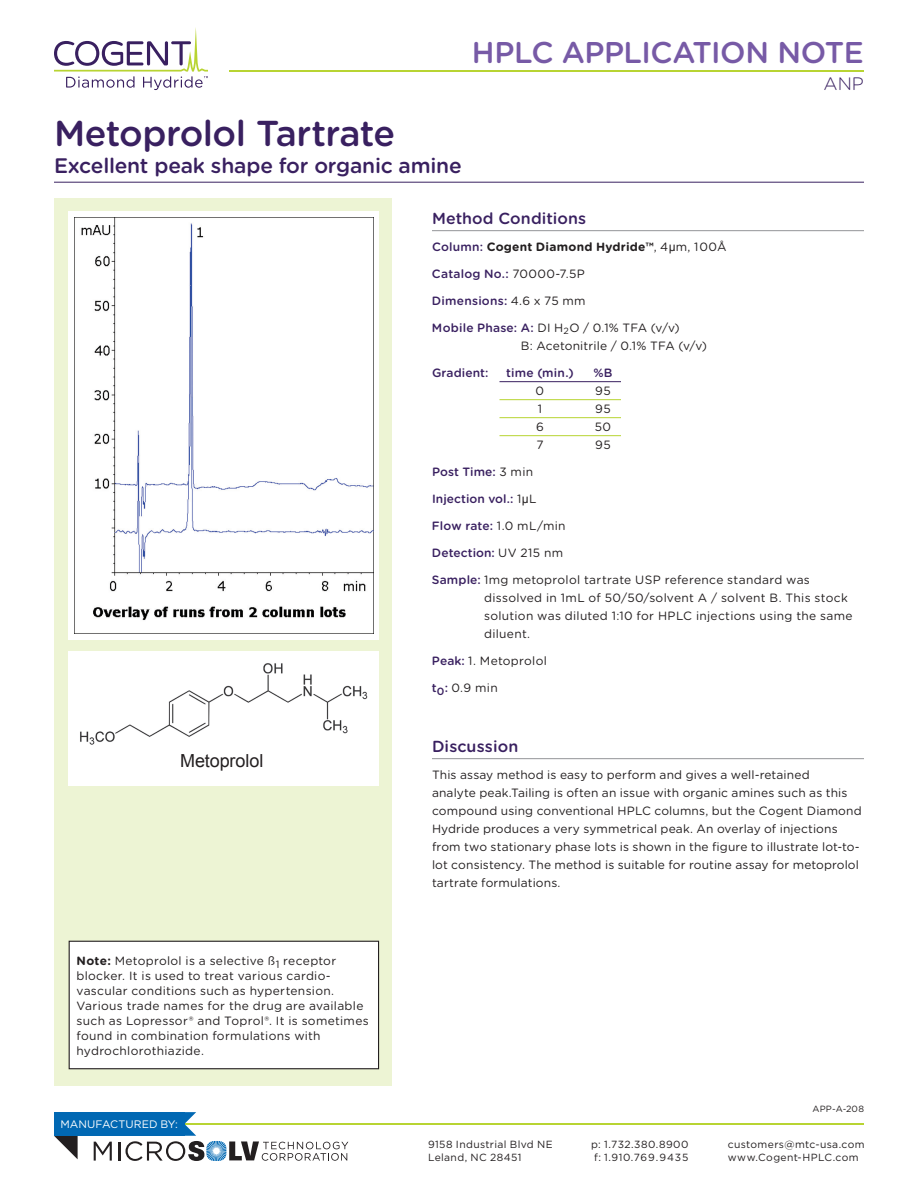
<style>
.page{position:relative;width:918px;height:1188px;background:#fff}
.page>*{position:absolute;margin:0;border:0;box-sizing:border-box;transform-origin:0 0}
.t1{font:500 36px "Gotham Rounded";letter-spacing:-.02em;color:#392060}
.t2{font:500 30px "Gotham Rounded";letter-spacing:-.015em;color:#775aa6}
.t3{font:500 21px "Gotham Rounded";letter-spacing:-.01em;color:#392060}
.t4{font:18px "Arial";letter-spacing:-.005em;color:#231f20}
.t5{font:300 18px "Gotham Rounded";color:#392060}
.t6{font:500 16.05px "Gotham Rounded";letter-spacing:.005em;color:#392060}
.t7{font:12px/18px "Gotham Rounded";letter-spacing:.015em;color:#231f20}
.t8{font:500 12px "Gotham Rounded";letter-spacing:.01em;color:#392060}
.t9{font:700 12px "Gotham Rounded";letter-spacing:.015em;color:#231f20}
.t10{font:10.8px "Gotham";color:#fff}
.t11{font:10.35px/12.5px "Gotham";letter-spacing:.035em;color:#231f20}
.t12{font:9px "Gotham Rounded";letter-spacing:.015em;color:#231f20}
.s1{font-weight:500;color:#392060}
.s2{font-weight:400}
.s3{font-family:"Arial";font-weight:400}
.s4{font-weight:400;color:#231f20}
.s5{font-family:"Arial";font-weight:400;color:#231f20}
.s6{font-weight:700}
</style>
<div class="page">
<div style="left:54px;top:198px;width:338px;height:887px;background:#edf4d4"></div>
<hr style="left:54px;top:182px;width:810px;height:1px;background:#392060">
<hr style="left:432px;top:230px;width:432px;height:1px;background:#939598">
<hr style="left:500px;top:381px;width:121px;height:1px;background:#392060">
<hr style="left:500px;top:399px;width:121px;height:1px;background:#b8d432">
<hr style="left:500px;top:417px;width:121px;height:1px;background:#b8d432">
<hr style="left:500px;top:435px;width:121px;height:1px;background:#b8d432">
<hr style="left:432px;top:758px;width:432px;height:1px;background:#939598">
<hr style="left:159px;top:1123px;width:705px;height:2px;background:#b8d432">
<svg style="left:54px;top:1136px;width:24px;height:23px"></svg>
<div style="left:54px;top:1112px;width:130px;height:24px;background:#0168b3"></div>
<svg style="left:94px;top:1142px;width:18px;height:19px"></svg>
<svg style="left:118px;top:1112px;width:230px;height:49px"></svg>
<div style="left:68px;top:212px;width:311px;height:428px;background:#fff"></div>
<hr style="left:229px;top:70px;width:635px;height:2px;background:#b8d432">
<svg style="left:54px;top:27px;width:154px;height:63px"></svg>
<div style="left:69px;top:651px;width:310px;height:135px;background:#fff"></div>
<div style="left:69px;top:941px;width:310px;height:128px;background:#fff"></div>
<div style="left:69px;top:941px;width:310px;height:128px;border:1px solid #231f20"></div>
<img style="left:75px;top:217px;width:298px;height:403px">
<img style="left:80px;top:663px;width:288px;height:82px">
<h2 class="t2" style="left:472px;top:31px;width:393px">HPLC APPLICATION NOTE</h2>
<h3 class="t5" style="left:824px;top:72px;width:42px">ANP</h3>
<h1 class="t1" style="left:54px;top:107px;width:343px">Metoprolol Tartrate</h1>
<h3 class="t3" style="left:54px;top:150px;width:409px">Excellent peak shape for organic amine</h3>
<h3 class="t6" style="left:432px;top:207px;width:156px">Method Conditions</h3>
<p class="t9" style="left:432px;top:238px;width:296px"><span class="s1">Column:</span> Cogent Diamond Hydride™<span class="s2">, 4</span><span class="s3">µ</span><span class="s2">m, 1 00Å</span></p>
<p class="t8" style="left:432px;top:265px;width:154px">Catalog No.: <span class="s4">70000-7.5P</span></p>
<p class="t8" style="left:432px;top:292px;width:155px">Dimensions: <span class="s4">4.6 x 75 mm</span></p>
<p class="t7" style="left:521px;top:319px;width:188px;text-indent:-89px"><span class="s1">Mobile Phase: A:</span> DI H<sub>2</sub>O / 0.1% TFA (v/v)<br>B: Acetonitrile / 0.1% TFA (v/v)</p>
<p class="t8" style="left:432px;top:364px;width:58px">Gradient:</p>
<p class="t8" style="left:506px;top:364px;width:69px">time (min.)</p>
<p class="t8" style="left:593px;top:364px;width:21px">%B</p>
<p class="t7" style="left:536px;top:382px;width:10px">0</p>
<p class="t7" style="left:595px;top:382px;width:17px">95</p>
<p class="t7" style="left:538px;top:400px;width:6px">1</p>
<p class="t7" style="left:595px;top:400px;width:17px">95</p>
<p class="t7" style="left:536px;top:418px;width:9px">6</p>
<p class="t7" style="left:595px;top:418px;width:18px">50</p>
<p class="t7" style="left:536px;top:436px;width:9px">7</p>
<p class="t7" style="left:595px;top:436px;width:17px">95</p>
<p class="t8" style="left:432px;top:463px;width:103px">Post Time: <span class="s4">3 min</span></p>
<p class="t8" style="left:432px;top:490px;width:106px">Injection vol.: <span class="s4">1</span><span class="s5">µ</span><span class="s4">L</span></p>
<p class="t8" style="left:432px;top:517px;width:135px">Flow rate: <span class="s4">1.0 mL/min</span></p>
<p class="t8" style="left:432px;top:544px;width:133px">Detection: <span class="s4">UV 215 nm</span></p>
<p class="t7" style="left:484px;top:571px;width:370px;text-indent:-52px"><span class="s1">Sample:</span> 1mg metoprolol tartrate USP reference standard was dissolved in 1mL of 50/50/solvent A / solvent B. This stock solution was diluted 1:10 for HPLC injections using the same diluent.</p>
<p class="t7" style="left:432px;top:652px;width:116px"><span class="s1">Peak:</span> 1. Metoprolol</p>
<p class="t7" style="left:432px;top:679px;width:67px"><span class="s1">t</span><sub>0</sub><span class="s1">:</span> 0.9 min</p>
<h3 class="t4" style="left:180px;top:751px;width:85px">Metoprolol</h3>
<p class="t7" style="left:76px;top:953px;width:294px;line-height:15px"><span class="s6">Note:</span> Metoprolol is a selective ß<sub>1</sub> receptor blocker. It is used to treat various cardio&shy;vascular conditions such as hypertension.<br>Various trade names for the drug are available such as Lopressor® and Toprol®. It is sometimes found in combination formulations with hydrochlorothiazide.</p>
<p class="t10" style="left:60px;top:1118px;width:119px">manufactured by:</p>
<h3 class="t6" style="left:432px;top:735px;width:88px">Discussion</h3>
<p class="t7" style="left:432px;top:766px;width:431px">This assay method is easy to perform and gives a well-retained<br>analyte peak.Tailing is often an issue with organic amines such as this compound using conventional HPLC columns, but the Cogent Diamond Hydride produces a very symmetrical peak. An overlay of injections from two stationary phase lots is shown in the figure to illustrate lot-to&shy;lot consistency. The method is suitable for routine assay for metoprolol tartrate formulations.</p>
<p class="t12" style="left:813px;top:1102px;width:53px">APP-A-208</p>
<p class="t11" style="left:428px;top:1138px;width:117px">9158 Industrial B lvd NE<br>Leland, NC 28451</p>
<p class="t11" style="left:591px;top:1138px;width:99px">p: 1.732.380.8900 f: 1.910.769.9435</p>
<p class="t11" style="left:728px;top:1138px;width:138px">customers@mtc-usa.com www.Cogent-HPLC.com</p>
</div>
